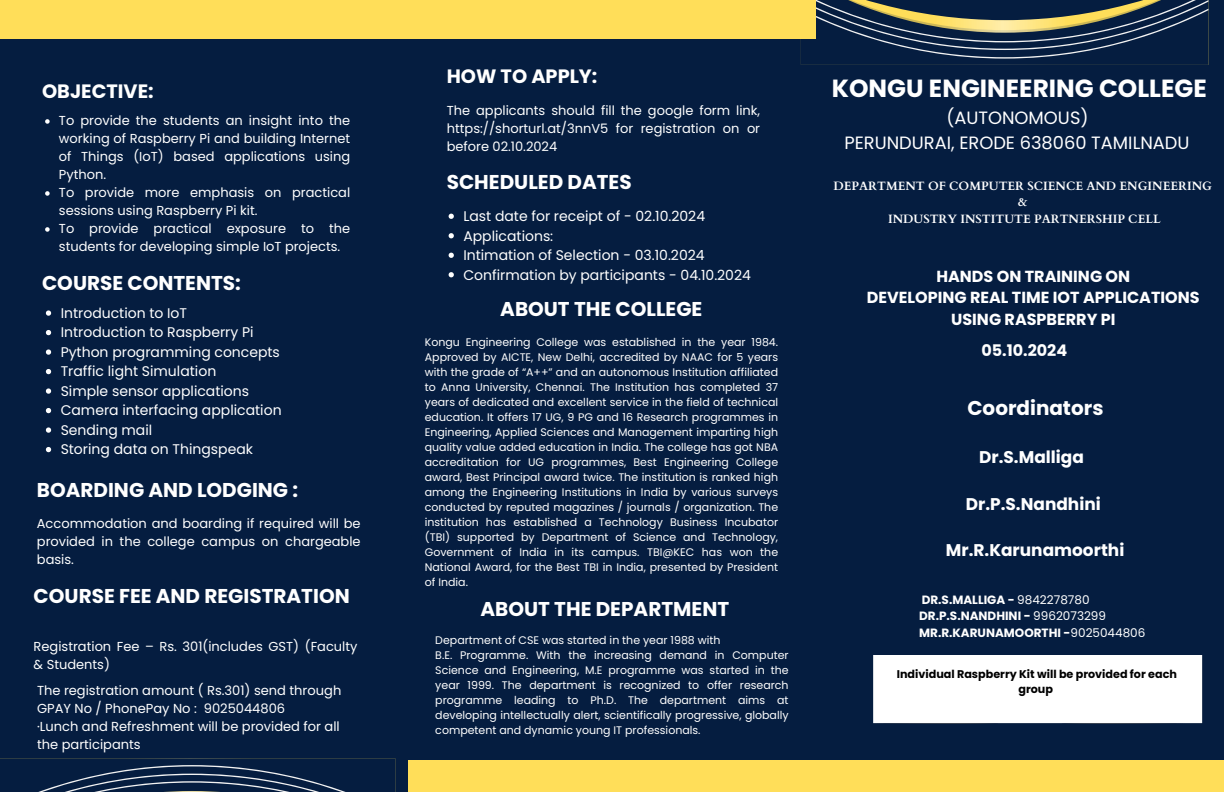
<style>
.page{position:relative;width:1224px;height:792px;background:#051d40}
.page>*{position:absolute;margin:0;border:0;box-sizing:border-box;transform-origin:0 0}
.t1{font:700 24.8px "Poppins";color:#fff}
.t2{font:700 20px "Poppins";color:#fff}
.t3{font:700 19.3px "Poppins";color:#fff}
.t4{font:17.8px/24.8px "Poppins";color:#fff;text-align:center}
.t5{font:700 17px "Poppins";color:#fff}
.t6{font:700 16px/21.8px "Poppins";color:#fff;text-align:center}
.t7{font:14px "Poppins";color:#fff}
.t8{font:13px/18px "Poppins";color:#fff}
.t9{font:700 12.1px "Cardo";color:#fff}
.t10{font:700 12px "Poppins";color:#fff}
.t11{font:700 11.2px/15px "Poppins";color:#000;text-align:center}
.t12{font:11px/15px "Poppins";color:#fff;text-align:justify}
.s1{font-weight:400}
</style>
<div class="page">
<svg style="left:801px;top:0;width:407px;height:65px"></svg>
<div style="left:408px;top:761px;width:816px;height:31px;background:#ffde59"></div>
<svg style="left:38px;top:759px;width:358px;height:33px"></svg>
<div style="left:0;top:0;width:816px;height:39px;background:#ffde59"></div>
<svg style="left:45px;top:119px;width:5px;height:5px"></svg>
<svg style="left:45px;top:191px;width:5px;height:5px"></svg>
<svg style="left:45px;top:227px;width:5px;height:5px"></svg>
<svg style="left:46px;top:310px;width:5px;height:6px"></svg>
<svg style="left:46px;top:330px;width:5px;height:5px"></svg>
<svg style="left:46px;top:349px;width:5px;height:6px"></svg>
<svg style="left:46px;top:369px;width:5px;height:5px"></svg>
<svg style="left:46px;top:388px;width:5px;height:6px"></svg>
<svg style="left:46px;top:408px;width:5px;height:5px"></svg>
<svg style="left:46px;top:427px;width:5px;height:6px"></svg>
<svg style="left:46px;top:447px;width:5px;height:5px"></svg>
<svg style="left:449px;top:214px;width:5px;height:5px"></svg>
<svg style="left:449px;top:233px;width:5px;height:5px"></svg>
<svg style="left:449px;top:253px;width:5px;height:5px"></svg>
<svg style="left:449px;top:272px;width:5px;height:5px"></svg>
<div style="left:873px;top:656px;width:330px;height:68px;background:#fff"></div>
<p class="t3" style="left:42px;top:78px;width:113px">OBJECTIVE:</p>
<p class="t8" style="left:59px;top:112px;width:293px;text-align:justify">To provide the students an insight into the working of Raspberry Pi and building Internet of Things (IoT) based applications using Python.</p>
<h1 class="t8" style="left:59px;top:184px;width:293px">To provide more emphasis on practical sessions using Raspberry Pi kit.</h1>
<p class="t8" style="left:59px;top:220px;width:293px">To provide practical exposure to the students for developing simple IoT projects.</p>
<p class="t2" style="left:42px;top:269px;width:200px">COURSE CONTENTS:</p>
<h1 class="t7" style="left:61px;top:303px;width:128px">Introduction to IoT</h1>
<p class="t7" style="left:61px;top:323px;width:194px">Introduction to Raspberry Pi</p>
<p class="t7" style="left:61px;top:342px;width:221px">Python programming concepts</p>
<p class="t7" style="left:61px;top:362px;width:157px">Traffic light Simulation</p>
<p class="t7" style="left:61px;top:381px;width:190px">Simple sensor applications</p>
<p class="t7" style="left:61px;top:401px;width:222px">Camera interfacing application</p>
<p class="t7" style="left:61px;top:420px;width:93px">Sending mail</p>
<p class="t7" style="left:61px;top:440px;width:194px">Storing data on Thingspeak</p>
<h1 class="t2" style="left:37px;top:476px;width:263px">BOARDING AND LODGING :</h1>
<p class="t8" style="left:37px;top:515px;width:325px;text-align:justify">Accommodation and boarding if required will be provided in the college campus on chargeable basis.</p>
<h6 class="t2" style="left:34px;top:582px;width:318px">COURSE FEE AND REGISTRATION</h6>
<h6 class="t8" style="left:34px;top:637px;width:325px">Registration Fee – Rs. 301(includes GST) (Faculty &amp; Students)</h6>
<h1 class="t8" style="left:37px;top:681px;width:306px">The registration amount ( Rs.301) send through GPAY No / PhonePay No : 9025044806<br>·Lunch and Refreshment will be provided for all the participants</h1>
<p class="t3" style="left:447px;top:62px;width:152px">HOW TO APPLY:</p>
<h6 class="t8" style="left:447px;top:102px;width:315px;text-align:justify">The applicants should fill the google form link, https://shorturl.at/3nnV5 for registration on or before 02.10.2024</h6>
<h1 class="t2" style="left:447px;top:168px;width:186px">SCHEDULED DATES</h1>
<h6 class="t7" style="left:463px;top:206px;width:243px">Last date for receipt of - 02.10.2024</h6>
<h3 class="t7" style="left:463px;top:226px;width:91px">Applications:</h3>
<h1 class="t7" style="left:463px;top:245px;width:243px">Intimation of Selection - 03.10.2024</h1>
<p class="t7" style="left:463px;top:265px;width:289px">Confirmation by participants - 04.10.2024</p>
<p class="t2" style="left:500px;top:295px;width:204px">ABOUT THE COLLEGE</p>
<p class="t12" style="left:425px;top:335px;width:355px">Kongu Engineering College was established in the year 1984.<br>Approved by AICTE, New Delhi, accredited by NAAC for 5 years with the grade of “A++” and an autonomous Institution affiliated to Anna University, Chennai. The Institution has completed 37 years of dedicated and excellent service in the field of technical education. It offers 17 UG, 9 PG and 16 Research programmes in Engineering, Applied Sciences and Management imparting high quality value added education in India. The college has got NBA accreditation for UG programmes, Best Engineering College award, Best Principal award twice. The institution is ranked high among the Engineering Institutions in India by various surveys conducted by reputed magazines / journals / organization. The institution has established a Technology Business Incubator (TBI) supported by Department of Science and Technology, Government of India in its campus. TBI@KEC has won the National Award, for the Best TBI in India, presented by President of India.</p>
<p class="t2" style="left:481px;top:595px;width:250px">ABOUT THE DEPARTMENT</p>
<h1 class="t12" style="left:435px;top:633px;width:287px">Department of CSE was started in the year 1988 with</h1>
<p class="t12" style="left:435px;top:648px;width:355px">B.E. Programme. With the increasing demand in Computer Science and Engineering, M.E programme was started in the year 1999. The department is recognized to offer research programme leading to Ph.D. The department aims at developing intellectually alert, scientifically progressive, globally competent and dynamic young IT professionals.</p>
<h1 class="t1" style="left:832px;top:71px;width:377px">KONGU ENGINEERING COLLEGE</h1>
<h1 class="t4" style="left:844px;top:105px;width:347px">(AUTONOMOUS)<br>PERUNDURAI, ERODE 638060 TAMILNADU</h1>
<p class="t9" style="left:833px;top:178px;width:380px">DEPARTMENT OF COMPUTER SCIENCE AND ENGINEERING</p>
<p class="t9" style="left:1018px;top:194px;width:11px">&amp;</p>
<p class="t9" style="left:888px;top:211px;width:274px">INDUSTRY INSTITUTE PARTNERSHIP CELL</p>
<p class="t6" style="left:867px;top:265px;width:334px">HANDS ON TRAINING ON<br>DEVELOPING REAL TIME IOT APPLICATIONS<br>USING RASPBERRY PI</p>
<p class="t6" style="left:981px;top:340px;width:87px">05.10.2024</p>
<h5 class="t2" style="left:967px;top:394px;width:138px">Coordinators</h5>
<h5 class="t5" style="left:979px;top:445px;width:106px">Dr.S.Malliga</h5>
<h2 class="t5" style="left:966px;top:492px;width:136px">Dr.P.S.Nandhini</h2>
<h4 class="t5" style="left:946px;top:538px;width:180px">Mr.R.Karunamoorthi</h4>
<h4 class="t10" style="left:922px;top:591px;width:169px">DR.S.MALLIGA - <span class="s1">9842278780</span></h4>
<h4 class="t10" style="left:919px;top:608px;width:188px">DR.P.S.NANDHINI - <span class="s1">9962073299</span></h4>
<p class="t10" style="left:919px;top:624px;width:228px">MR.R.KARUNAMOORTHI -<span class="s1">9025044806</span></p>
<p class="t11" style="left:897px;top:666px;width:282px">Individual Raspberry Kit will be provided for each group</p>
</div>
